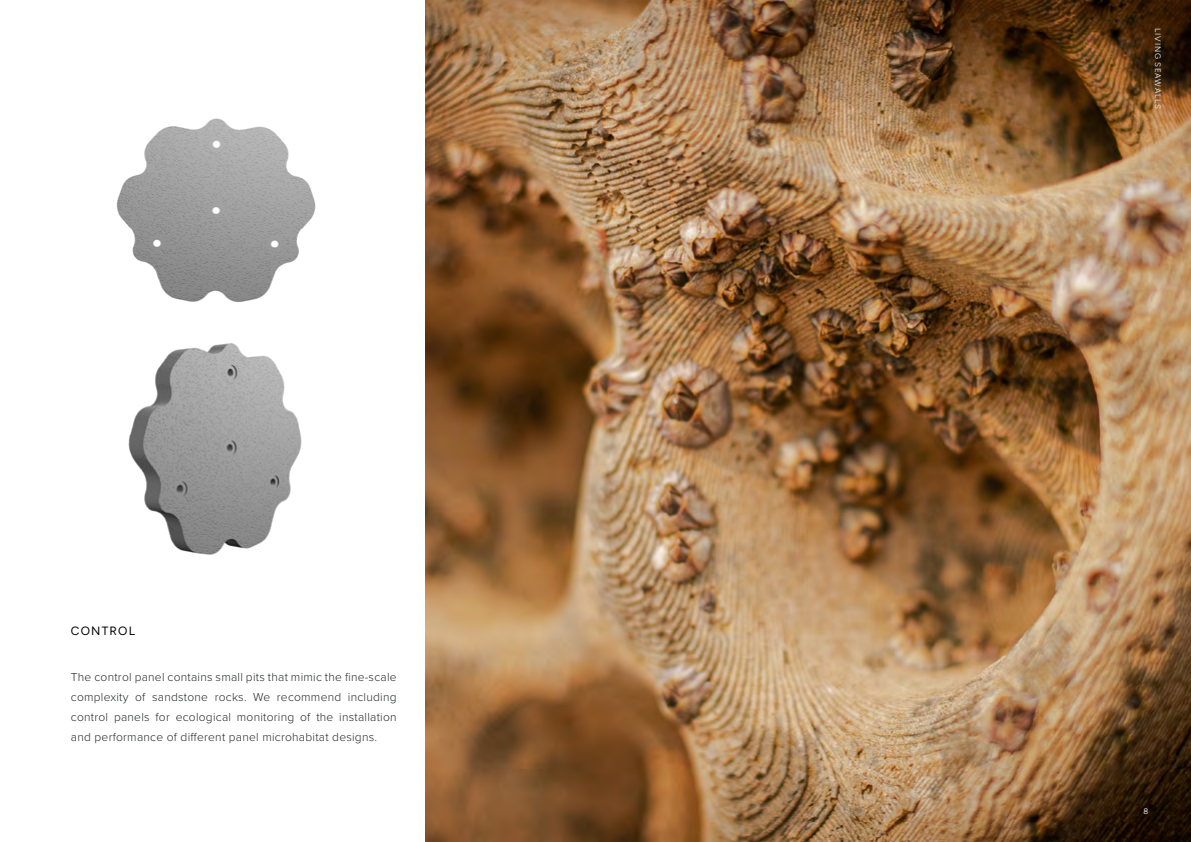
<style>
.page{position:relative;width:1191px;height:842px;background:#fff}
.page>*{position:absolute;margin:0;border:0;box-sizing:border-box;transform-origin:0 0}
.t1{font:300 12px/20px "Proxima Nova";letter-spacing:.02em;color:#262828;text-align:justify}
.t2{font:12px "Figtree";letter-spacing:.1em;color:#000}
.t3{font:8px "Figtree";letter-spacing:.1em;color:#d8dce1}
</style>
<div class="page">
<img style="left:425px;top:0;width:766px;height:842px">
<img style="left:128px;top:343px;width:174px;height:212px">
<img style="left:116px;top:118px;width:200px;height:185px">
<p class="t2" style="left:71px;top:624px;width:66px">CONTROL</p>
<p class="t1" style="left:71px;top:666px;width:327px">The control panel contains small pits that mimic the fine-scale complexity of sandstone rocks. We recommend including control panels for ecological monitoring of the installation and performance of different panel microhabitat designs.</p>
<p class="t3" style="left:1162px;top:28px;width:82px;rotate:90deg">LIVING SEAWALLS</p>
<p class="t3" style="left:1143px;top:806px;width:6px">8</p>
</div>
